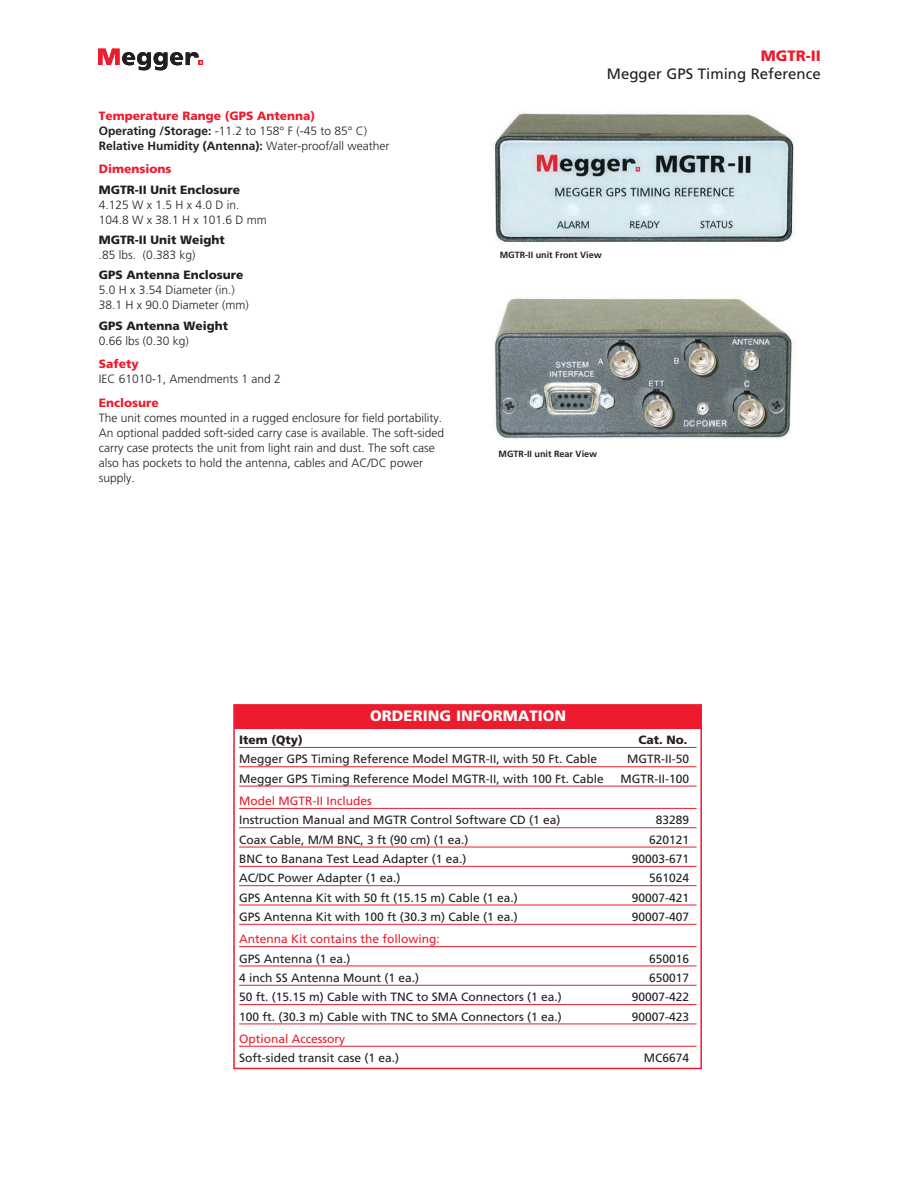
<style>
.page{position:relative;width:918px;height:1188px;background:#fff}
.page>*{position:absolute;margin:0;border:0;box-sizing:border-box;transform-origin:0 0}
.t1{font:15px "Frutiger LT Std";color:#231f20}
.t2{font:900 15px "Frutiger LT Std";color:#fff}
.t3{font:900 15px "Frutiger LT Std";color:#ed1b2d}
.t4{font:12px "Frutiger LT Std";color:#231f20}
.t5{font:300 12px/15px "Frutiger LT Std";color:#231f20}
.t6{font:900 12px "Frutiger LT Std";color:#231f20}
.t7{font:12px "Frutiger LT Std";color:#ed1b2d}
.t8{font:900 12px "Frutiger LT Std";color:#ed1b2d}
.t9{font:700 9px "Frutiger LT Std";color:#231f20}
.s1{font-weight:900;color:#ed1b2d}
.s2{font-weight:700}
</style>
<div class="page">
<svg style="left:98px;top:49px;width:105px;height:21px"></svg>
<img style="left:492px;top:112px;width:303px;height:131px">
<img style="left:493px;top:298px;width:301px;height:141px">
<div style="left:233px;top:704px;width:469px;height:365px;border:2px solid #ed1b2d"></div>
<hr style="left:239px;top:747px;width:458px;height:1px;background:#ed1b2d">
<hr style="left:239px;top:766px;width:458px;height:1px;background:#ed1b2d">
<hr style="left:239px;top:786px;width:458px;height:1px;background:#ed1b2d">
<hr style="left:239px;top:808px;width:458px;height:1px;background:#ed1b2d">
<hr style="left:239px;top:827px;width:458px;height:1px;background:#ed1b2d">
<hr style="left:239px;top:847px;width:458px;height:1px;background:#ed1b2d">
<hr style="left:239px;top:866px;width:458px;height:1px;background:#ed1b2d">
<hr style="left:239px;top:885px;width:458px;height:1px;background:#ed1b2d">
<hr style="left:239px;top:905px;width:458px;height:1px;background:#ed1b2d">
<hr style="left:239px;top:924px;width:458px;height:1px;background:#ed1b2d">
<hr style="left:239px;top:946px;width:458px;height:1px;background:#ed1b2d">
<hr style="left:239px;top:966px;width:458px;height:1px;background:#ed1b2d">
<hr style="left:239px;top:985px;width:458px;height:1px;background:#ed1b2d">
<hr style="left:239px;top:1004px;width:458px;height:1px;background:#ed1b2d">
<hr style="left:239px;top:1024px;width:458px;height:1px;background:#ed1b2d">
<hr style="left:239px;top:1046px;width:458px;height:1px;background:#ed1b2d">
<div style="left:234px;top:705px;width:468px;height:24px;background:#ed1b2d"></div>
<p class="t5" style="left:99px;top:108px;width:292px"><span class="s1">Temperature Range (GPS Antenna)<br></span><span class="s2">Operating /Storage:</span> -11.2 to 158° F (-45 to 85° C)<br><span class="s2">Relative Humidity (Antenna):</span> Water-proof/all weather</p>
<p class="t8" style="left:99px;top:162px;width:74px">Dimensions</p>
<p class="t6" style="left:99px;top:182px;width:143px">MGTR-II Unit Enclosure</p>
<p class="t5" style="left:99px;top:197px;width:170px">4.125 W x 1.5 H x 4.0 D in.<br>104.8 W x 38.1 H x 101.6 D mm</p>
<p class="t6" style="left:99px;top:233px;width:128px">MGTR-II Unit Weight</p>
<p class="t5" style="left:99px;top:248px;width:98px">.85 lbs. (0.383 kg)</p>
<p class="t6" style="left:99px;top:268px;width:146px">GPS Antenna Enclosure</p>
<p class="t5" style="left:99px;top:283px;width:152px">5.0 H x 3.54 Diameter (in.)<br>38.1 H x 90.0 Diameter (mm)</p>
<p class="t6" style="left:99px;top:318px;width:131px">GPS Antenna Weight</p>
<p class="t5" style="left:99px;top:333px;width:92px">0.66 lbs (0.30 kg)</p>
<p class="t8" style="left:99px;top:357px;width:41px">Safety</p>
<p class="t5" style="left:99px;top:372px;width:184px">IEC 61010-1, Amendments 1 and 2</p>
<p class="t8" style="left:99px;top:396px;width:62px">Enclosure</p>
<p class="t5" style="left:99px;top:411px;width:347px">The unit comes mounted in a rugged enclosure for field portability.<br>An optional padded soft-sided carry case is available. The soft-sided carry case protects the unit from light rain and dust. The soft case also has pockets to hold the antenna, cables and AC/DC power supply.</p>
<p class="t3" style="left:761px;top:46px;width:62px">MGTR-II</p>
<p class="t1" style="left:607px;top:65px;width:215px">Megger GPS Timing Reference</p>
<p class="t9" style="left:500px;top:250px;width:103px">MGTR-II unit Front View</p>
<p class="t9" style="left:499px;top:449px;width:100px">MGTR-II unit Rear View</p>
<p class="t2" style="left:370px;top:707px;width:11px">Ordering</p>
<p class="t2" style="left:456px;top:707px;width:48px">Informati</p>
<p class="t2" style="left:543px;top:707px;width:23px">on</p>
<p class="t6" style="left:239px;top:733px;width:65px">Item (Qty)</p>
<p class="t6" style="left:639px;top:733px;width:51px">Cat. No.</p>
<p class="t4" style="left:239px;top:752px;width:360px">Megger GPS Timing Reference Model MGTR-II, with 50 Ft. Cable</p>
<p class="t4" style="left:627px;top:752px;width:64px">MGTR-II-50</p>
<p class="t4" style="left:239px;top:772px;width:366px">Megger GPS Timing Reference Model MGTR-II, with 100 Ft. Cable</p>
<p class="t4" style="left:620px;top:772px;width:70px">MGTR-II-100</p>
<p class="t7" style="left:239px;top:794px;width:134px">Model MGTR-II Includes</p>
<p class="t4" style="left:239px;top:813px;width:323px">Instruction Manual and MGTR Control Software CD (1 ea)</p>
<p class="t4" style="left:656px;top:813px;width:35px">83289</p>
<p class="t4" style="left:239px;top:832px;width:231px">Coax Cable, M/M BNC, 3 ft (90 cm) (1 ea.)</p>
<p class="t4" style="left:649px;top:832px;width:42px">620121</p>
<p class="t4" style="left:239px;top:852px;width:229px">BNC to Banana Test Lead Adapter (1 ea.)</p>
<p class="t4" style="left:632px;top:852px;width:59px">90003-671</p>
<p class="t4" style="left:239px;top:871px;width:163px">AC/DC Power Adapter (1 ea.)</p>
<p class="t4" style="left:649px;top:871px;width:42px">561024</p>
<p class="t4" style="left:239px;top:890px;width:280px">GPS Antenna Kit with 50 ft (15.15 m) Cable (1 ea.)</p>
<p class="t4" style="left:632px;top:890px;width:59px">90007-421</p>
<p class="t4" style="left:239px;top:910px;width:280px">GPS Antenna Kit with 100 ft (30.3 m) Cable (1 ea.)</p>
<p class="t4" style="left:632px;top:910px;width:59px">90007-407</p>
<p class="t7" style="left:239px;top:932px;width:202px">Antenna Kit contains the following:</p>
<p class="t4" style="left:239px;top:951px;width:113px">GPS Antenna (1 ea.)</p>
<p class="t4" style="left:649px;top:951px;width:42px">650016</p>
<p class="t4" style="left:239px;top:971px;width:182px">4 inch SS Antenna Mount (1 ea.)</p>
<p class="t4" style="left:649px;top:971px;width:42px">650017</p>
<p class="t4" style="left:239px;top:990px;width:324px">50 ft. (15.15 m) Cable with TNC to SMA Connectors (1 ea.)</p>
<p class="t4" style="left:632px;top:990px;width:59px">90007-422</p>
<p class="t4" style="left:239px;top:1009px;width:324px">100 ft. (30.3 m) Cable with TNC to SMA Connectors (1 ea.)</p>
<p class="t4" style="left:632px;top:1009px;width:59px">90007-423</p>
<p class="t7" style="left:239px;top:1032px;width:108px">Optional Accessory</p>
<p class="t4" style="left:239px;top:1051px;width:162px">Soft-sided transit case (1 ea.)</p>
<p class="t4" style="left:644px;top:1051px;width:47px">MC6674</p>
</div>
